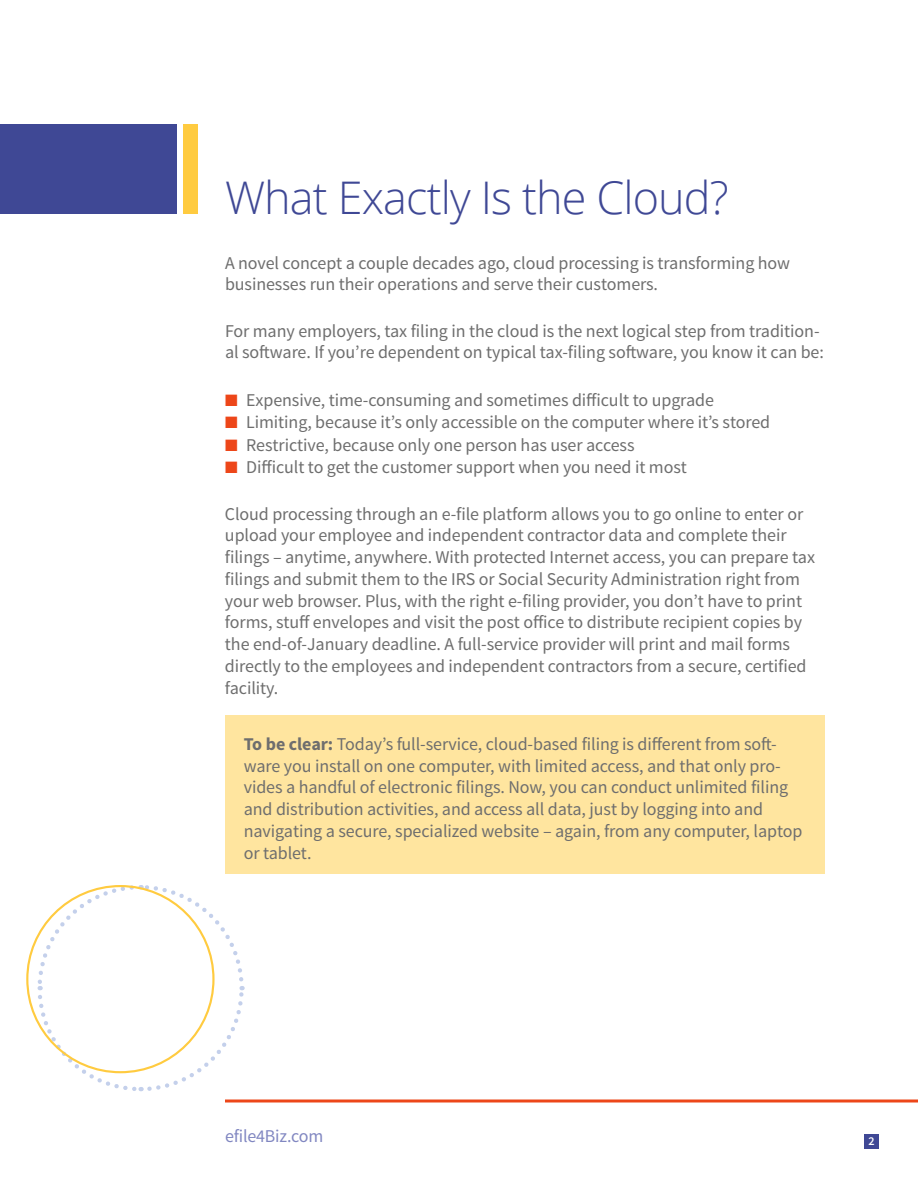
<style>
.page{position:relative;width:918px;height:1188px;background:#fff}
.page>*{position:absolute;margin:0;border:0;box-sizing:border-box;transform-origin:0 0}
.t1{font:300 45px "Open Sans";letter-spacing:-.02em;color:#3f4895}
.t2{font:18px/21.8px "Source Sans Pro";letter-spacing:-.005em;color:#6e6e6e}
.t3{font:18px "Source Sans Pro";letter-spacing:-.01em;color:#8187c1}
.t4{font:600 12px "Source Sans Pro";color:#fff}
.s1{color:#ed4619}
.s2{font-weight:700}
</style>
<div class="page">
<div style="left:225px;top:715px;width:600px;height:159px;background:#ffe59f"></div>
<div style="left:864px;top:1134px;width:15px;height:15px;background:#3f4895"></div>
<div style="left:0;top:124px;width:177px;height:90px;background:#3f4895"></div>
<div style="left:183px;top:124px;width:15px;height:90px;background:#ffcb40"></div>
<hr style="left:225px;top:1100px;width:693px;height:2px;background:#ed4619">
<svg style="left:35px;top:885px;width:210px;height:207px"></svg>
<h1 class="t1" style="left:225px;top:167px;width:505px">What Exactly Is the Cloud?</h1>
<p class="t2" style="left:225px;top:252px;width:567px">A novel concept a couple decades ago, cloud processing is transforming how businesses run their operations and serve their customers.</p>
<p class="t2" style="left:225px;top:320px;width:600px">For many employers, tax filing in the cloud is the next logical step from tradition&shy;al software. If you’re dependent on typical tax-filing software, you know it can be:</p>
<p class="t2" style="left:225px;top:389px;width:490px"><span class="s1">■</span> Expensive, time-consuming and sometimes difficult to upgrade</p>
<p class="t2" style="left:225px;top:412px;width:547px"><span class="s1">■</span> Limiting, because it’s only accessible on the computer where it’s stored</p>
<p class="t2" style="left:225px;top:434px;width:411px"><span class="s1">■</span> Restrictive, because only one person has user access</p>
<p class="t2" style="left:225px;top:457px;width:463px"><span class="s1">■</span> Difficult to get the customer support when you need it most</p>
<p class="t2" style="left:225px;top:503px;width:592px">Cloud processing through an e-file platform allows you to go online to enter or upload your employee and independent contractor data and complete their filings – anytime, anywhere. With protected Internet access, you can prepare tax filings and submit them to the IRS or Social Security Administration right from your web browser. Plus, with the right e-filing provider, you don’t have to print forms, stuff envelopes and visit the post office to distribute recipient copies by the end-of-January deadline. A full-service provider will print and mail forms directly to the employees and independent contractors from a secure, certified facility.</p>
<p class="t2" style="left:244px;top:733px;width:560px"><span class="s2">To be clear:</span> Today’s full-service, cloud-based filing is different from soft&shy;ware you install on one computer, with limited access, and that only pro&shy;vides a handful of electronic filings. Now, you can conduct unlimited filing and distribution activities, and access all data, just by logging into and navigating a secure, specialized website – again, from any computer, laptop or tablet.</p>
<p class="t3" style="left:225px;top:1124px;width:100px">efile4Biz.com</p>
<p class="t4" style="left:868px;top:1134px;width:8px">2</p>
</div>
